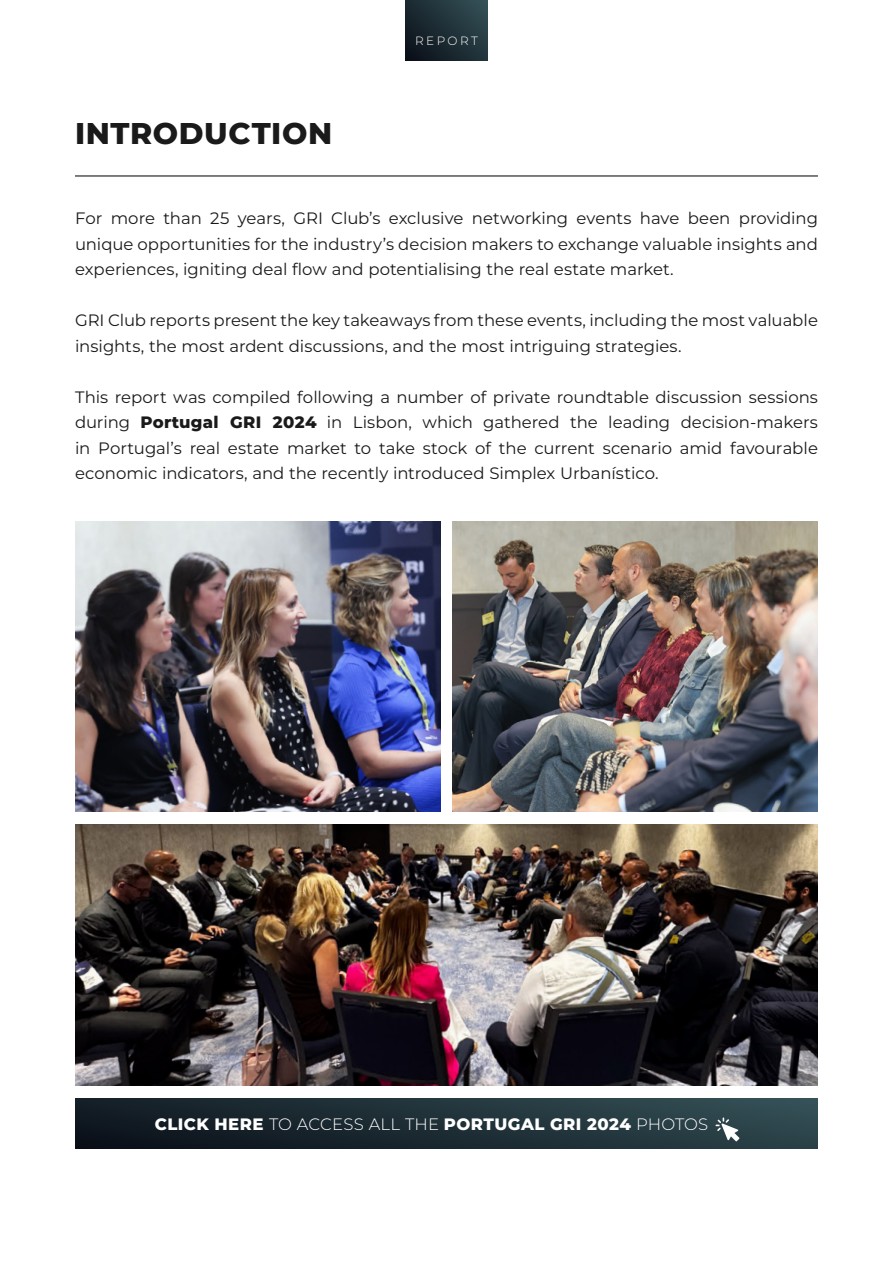
<style>
.page{position:relative;width:893px;height:1263px;background:#fff}
.page>*{position:absolute;margin:0;border:0;box-sizing:border-box;transform-origin:0 0}
.t1{font:800 30px "Montserrat";letter-spacing:.02em;color:#1a1a1a}
.t2{font:16.5px/25.5px "Montserrat";color:#1a1a1a;text-align:justify}
.t3{font:800 16.5px "Montserrat";letter-spacing:.03em;color:#fff}
.t4{font:300 12px "Montserrat";letter-spacing:.2em;color:#fff}
.s1{font-weight:800}
.s2{font-weight:300}
</style>
<div class="page">
<svg style="left:405px;top:0;width:83px;height:60px;background:#1e2f36"></svg>
<hr style="left:75px;top:175px;width:743px;height:2px;background:#1a1a1a">
<img style="left:453px;top:522px;width:365px;height:289px">
<img style="left:75px;top:522px;width:365px;height:289px">
<img style="left:75px;top:824px;width:743px;height:261px">
<div style="left:75px;top:1099px;width:743px;height:49px;background:linear-gradient(to right,#0e161e,#304a50)"></div>
<svg style="left:715px;top:1117px;width:24px;height:24px"></svg>
<h1 class="t1" style="left:75px;top:113px;width:259px">INTRODUCTION</h1>
<p class="t4" style="left:415px;top:33px;width:64px">REPORT</p>
<p class="t2" style="left:75px;top:205px;width:744px">For more than 25 years, GRI Club’s exclusive networking events have been providing unique opportunities for the industry’s decision makers to exchange valuable insights and experiences, igniting deal flow and potentialising the real estate market.</p>
<p class="t2" style="left:75px;top:307px;width:744px">GRI Club reports present the key takeaways from these events, including the most valuable insights, the most ardent discussions, and the most intriguing strategies.</p>
<p class="t2" style="left:75px;top:384px;width:744px">This report was compiled following a number of private roundtable discussion sessions during <span class="s1">Portugal GRI 2024</span> in Lisbon, which gathered the leading decision-makers in Portugal’s real estate market to take stock of the current scenario amid favourable economic indicators, and the recently introduced Simplex Urbanístico.</p>
<p class="t3" style="left:155px;top:1113px;width:555px">CLICK HERE <span class="s2">TO ACCESS ALL THE</span> PORTUGAL GRI 2024 <span class="s2">PHOTOS</span></p>
</div>
